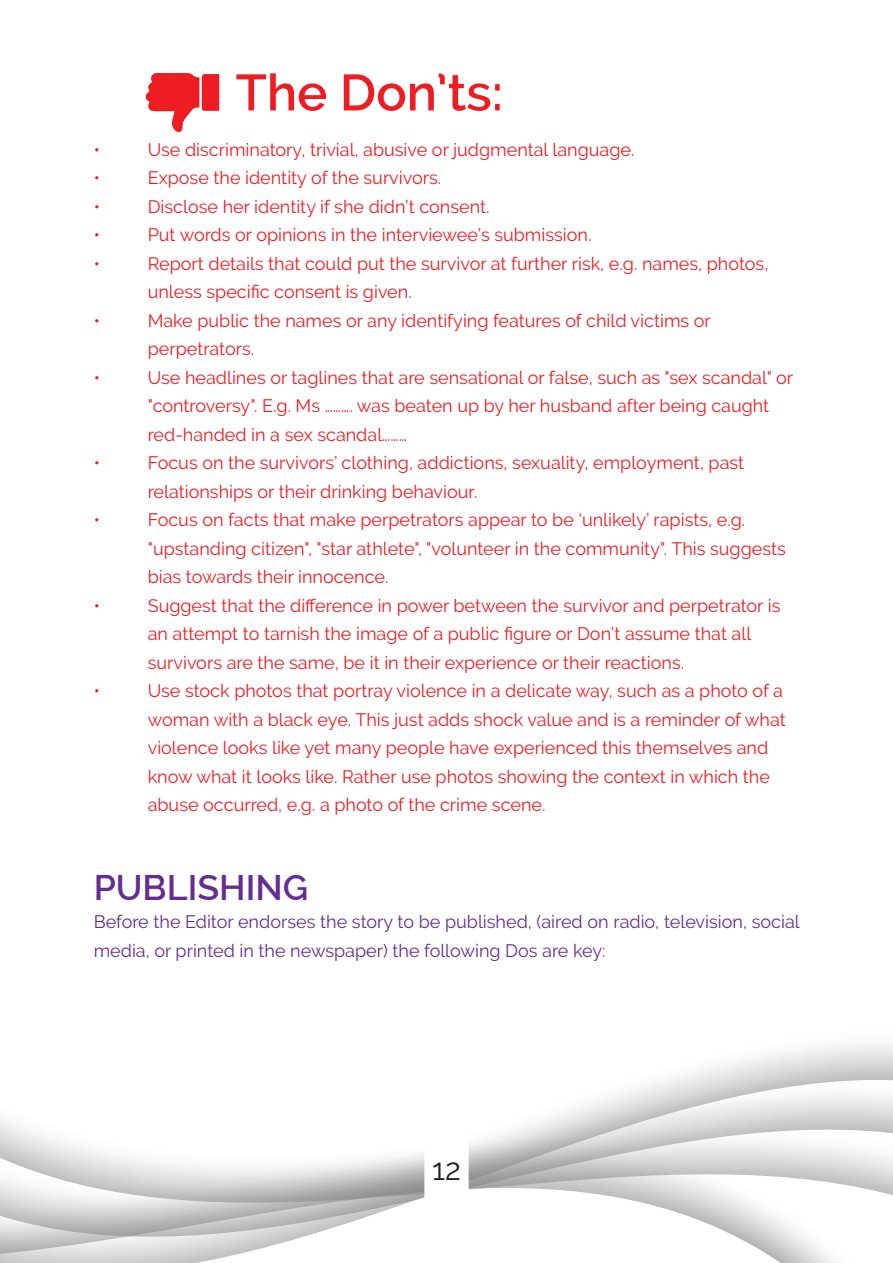
<style>
.page{position:relative;width:893px;height:1263px;background:#fff}
.page>*{position:absolute;margin:0;border:0;box-sizing:border-box;transform-origin:0 0}
.t1{font:600 50.7px "Raleway";color:#ee1d23}
.t2{font:600 35.7px "Raleway";color:#652d91}
.t3{font:30.45px "Raleway";color:#231f20}
.t4{font:18px/28.5px "Raleway";color:#ee1d23}
.t5{font:18px/28.5px "Raleway";color:#652d91}
</style>
<div class="page">
<svg style="left:0;top:1044px;width:893px;height:219px"></svg>
<svg style="left:424px;top:1132px;width:45px;height:73px"></svg>
<svg style="left:145px;top:73px;width:74px;height:59px"></svg>
<h1 class="t1" style="left:236px;top:63px;width:269px">The Don’ts:</h1>
<p class="t4" style="left:94px;top:135px;width:8px">•</p>
<p class="t4" style="left:148px;top:135px;width:488px">Use discriminatory, trivial, abusive or judgmental language.</p>
<p class="t4" style="left:94px;top:164px;width:8px">•</p>
<p class="t4" style="left:148px;top:164px;width:295px">Expose the identity of the survivors.</p>
<p class="t4" style="left:94px;top:192px;width:8px">•</p>
<p class="t4" style="left:148px;top:192px;width:343px">Disclose her identity if she didn’t consent.</p>
<p class="t4" style="left:94px;top:221px;width:8px">•</p>
<p class="t4" style="left:148px;top:221px;width:445px">Put words or opinions in the interviewee’s submission.</p>
<p class="t4" style="left:94px;top:249px;width:8px">•</p>
<p class="t4" style="left:148px;top:249px;width:622px">Report details that could put the survivor at further risk, e.g. names, photos, unless specific consent is given.</p>
<p class="t4" style="left:94px;top:306px;width:8px">•</p>
<p class="t4" style="left:148px;top:306px;width:565px">Make public the names or any identifying features of child victims or perpetrators.</p>
<p class="t4" style="left:94px;top:363px;width:8px">•</p>
<p class="t4" style="left:148px;top:363px;width:647px">Use headlines or taglines that are sensational or false, such as "sex scandal" or "controversy". E.g. Ms ………. was beaten up by her husband after being caught red-handed in a sex scandal………</p>
<p class="t4" style="left:94px;top:449px;width:8px">•</p>
<p class="t4" style="left:148px;top:449px;width:598px">Focus on the survivors’ clothing, addictions, sexuality, employment, past relationships or their drinking behaviour.</p>
<p class="t4" style="left:94px;top:506px;width:8px">•</p>
<p class="t4" style="left:148px;top:506px;width:640px">Focus on facts that make perpetrators appear to be ‘unlikely’ rapists, e.g. "upstanding citizen", "star athlete", "volunteer in the community". This suggests bias towards their innocence.</p>
<p class="t4" style="left:94px;top:591px;width:8px">•</p>
<p class="t4" style="left:148px;top:591px;width:634px">Suggest that the difference in power between the survivor and perpetrator is an attempt to tarnish the image of a public figure or Don’t assume that all survivors are the same, be it in their experience or their reactions.</p>
<p class="t4" style="left:94px;top:677px;width:8px">•</p>
<p class="t4" style="left:148px;top:677px;width:640px">Use stock photos that portray violence in a delicate way, such as a photo of a woman with a black eye. This just adds shock value and is a reminder of what violence looks like yet many people have experienced this themselves and know what it looks like. Rather use photos showing the context in which the abuse occurred, e.g. a photo of the crime scene.</p>
<h2 class="t2" style="left:94px;top:867px;width:216px">PUBLISHING</h2>
<p class="t5" style="left:94px;top:908px;width:708px">Before the Editor endorses the story to be published, (aired on radio, television, social media, or printed in the newspaper) the following Dos are key:</p>
<h3 class="t3" style="left:432px;top:1152px;width:30px">12</h3>
</div>
